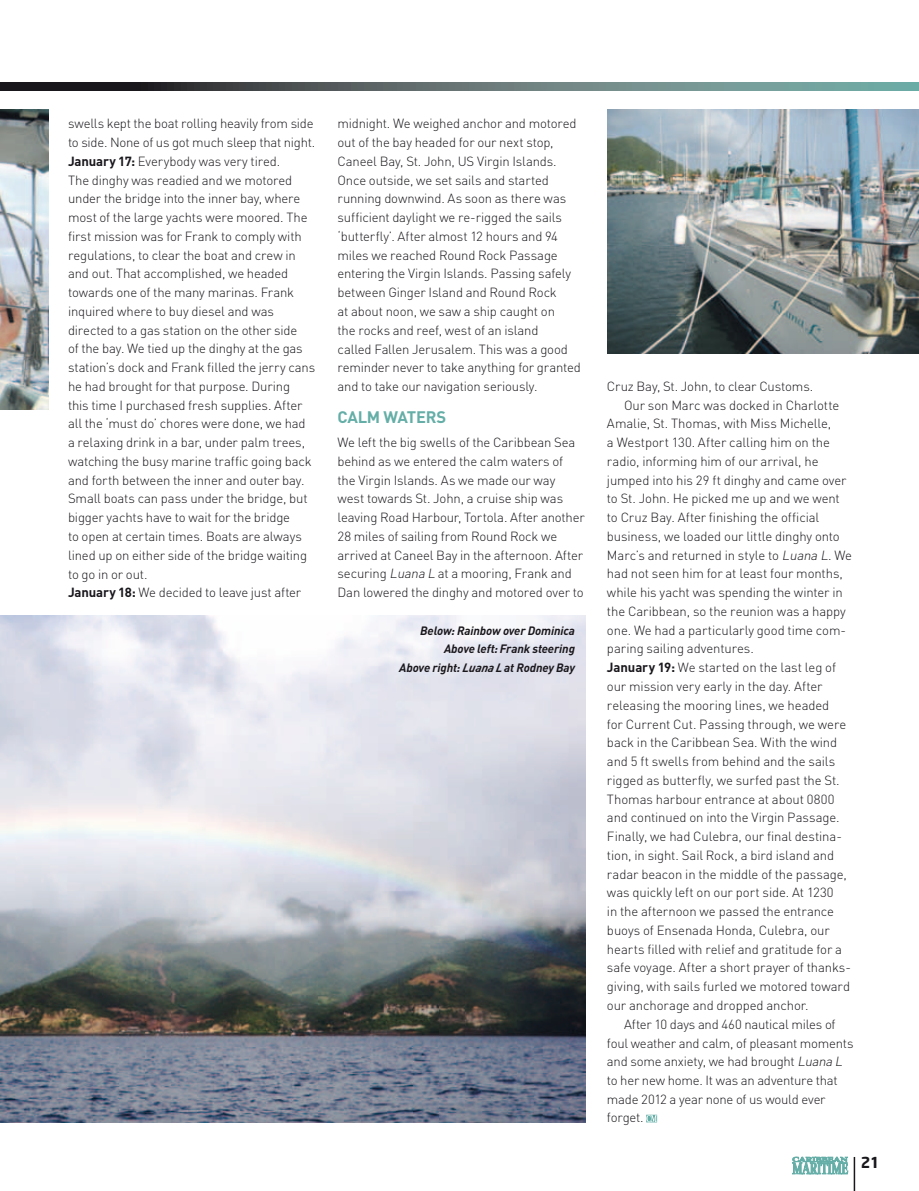
<style>
.page{position:relative;width:919px;height:1191px;background:#fff}
.page>*{position:absolute;margin:0;border:0;box-sizing:border-box;transform-origin:0 0}
.t1{font:700 16.5px "DIN Pro";letter-spacing:.03em;color:#64aea7}
.t2{font:700 15px "Neo Sans";color:#1a171c}
.t3{font:300 13.2px/18.8px "DIN Pro";letter-spacing:-.01em;color:#1a171c}
.t4{font:italic 700 12px/18.8px "DIN";letter-spacing:-.01em;color:#1a171c;text-align:right}
.s1{font-weight:700}
.s2{font-style:italic}
</style>
<div class="page">
<hr style="left:853px;top:1157px;width:2px;height:34px;background:#1a171c">
<svg style="left:792px;top:1156px;width:56px;height:18px"></svg>
<svg style="left:646px;top:1114px;width:11px;height:8px"></svg>
<img style="left:607px;top:109px;width:311px;height:244px">
<img style="left:0;top:616px;width:585px;height:507px">
<img style="left:0;top:109px;width:48px;height:300px">
<svg style="left:0;top:82px;width:918px;height:9px;background:#576969"></svg>
<p class="t3" style="left:68px;top:114px;width:249px">swells kept the boat rolling heavily from side to side. None of us got much sleep that night.<br><span class="s1">January 17:</span> Everybody was very tired.<br>The dinghy was readied and we motored under the bridge into the inner bay, where most of the large yachts were moored. The first mission was for Frank to comply with regulations, to clear the boat and crew in and out. That accomplished, we headed towards one of the many marinas. Frank inquired where to buy diesel and was directed to a gas station on the other side<br>of the bay. We tied up the dinghy at the gas station’s dock and Frank filled the jerry cans he had brought for that purpose. During<br>this time I purchased fresh supplies. After all the ‘must do’ chores were done, we had a relaxing drink in a bar, under palm trees, watching the busy marine traffic going back and forth between the inner and outer bay.<br>Small boats can pass under the bridge, but bigger yachts have to wait for the bridge<br>to open at certain times. Boats are always lined up on either side of the bridge waiting to go in or out.<br><span class="s1">January 18:</span> We decided to leave just after</p>
<p class="t3" style="left:337px;top:114px;width:245px">midnight. We weighed anchor and motored out of the bay headed for our next stop, Caneel Bay, St. John, US Virgin Islands.<br>Once outside, we set sails and started running downwind. As soon as there was sufficient daylight we re-rigged the sails ‘butterfly’. After almost 12 hours and 94 miles we reached Round Rock Passage entering the Virgin Islands. Passing safely between Ginger Island and Round Rock<br>at about noon, we saw a ship caught on<br>the rocks and reef, west of an island<br>called Fallen Jerusalem. This was a good reminder never to take anything for granted and to take our navigation seriously.</p>
<p class="t1" style="left:337px;top:406px;width:110px">calm wate rs</p>
<p class="t3" style="left:337px;top:432px;width:249px">We left the big swells of the Caribbean Sea behind as we entered the calm waters of<br>the Virgin Islands. As we made our way west towards St. John, a cruise ship was leaving Road Harbour, Tortola. After another 28 miles of sailing from Round Rock we arrived at Caneel Bay in the afternoon. After securing <span class="s2">Luana L</span> at a mooring, Frank and Dan lowered the dinghy and motored over to</p>
<p class="t4" style="left:399px;top:620px;width:177px">Below: Rainbow over Dominica<br>Above left: Frank steering<br>Above right: Luana L at Rodney Bay</p>
<p class="t3" style="left:607px;top:376px;width:208px">Cruz Bay, St. John, to clear Customs.</p>
<p class="t3" style="left:624px;top:395px;width:217px">Our son Marc was docked in Charlotte</p>
<p class="t3" style="left:607px;top:414px;width:226px">Amalie, St. Thomas, with Miss Michelle,</p>
<p class="t3" style="left:607px;top:432px;width:224px">a Westport 130. After calling him on the</p>
<p class="t3" style="left:607px;top:451px;width:213px">radio, informing him of our arrival, he</p>
<p class="t3" style="left:607px;top:470px;width:241px">jumped into his 29 ft dinghy and came over</p>
<p class="t3" style="left:607px;top:489px;width:234px">to St. John. He picked me up and we went</p>
<p class="t3" style="left:607px;top:507px;width:214px">to Cruz Bay. After finishing the official</p>
<p class="t3" style="left:607px;top:526px;width:234px">business, we loaded our little dinghy onto</p>
<p class="t3" style="left:607px;top:545px;width:246px">Marc’s and returned in style to <span class="s2">Luana L</span>. We</p>
<p class="t3" style="left:607px;top:564px;width:237px">had not seen him for at least four months,</p>
<p class="t3" style="left:607px;top:582px;width:237px">while his yacht was spending the winter in</p>
<p class="t3" style="left:607px;top:601px;width:240px">the Caribbean, so the reunion was a happy</p>
<p class="t3" style="left:607px;top:620px;width:241px">one. We had a particularly good time com-</p>
<p class="t3" style="left:607px;top:639px;width:148px">paring sailing adventures.</p>
<p class="t3" style="left:607px;top:657px;width:230px"><span class="s1">January 19:</span> We started on the last leg of</p>
<p class="t3" style="left:607px;top:676px;width:217px">our mission very early in the day. After</p>
<p class="t3" style="left:607px;top:695px;width:224px">releasing the mooring lines, we headed</p>
<p class="t3" style="left:607px;top:714px;width:241px">for Current Cut. Passing through, we were</p>
<p class="t3" style="left:607px;top:732px;width:232px">back in the Caribbean Sea. With the wind</p>
<p class="t3" style="left:607px;top:751px;width:230px">and 5 ft swells from behind and the sails</p>
<p class="t3" style="left:607px;top:770px;width:234px">rigged as butterfly, we surfed past the St.</p>
<p class="t3" style="left:607px;top:789px;width:229px">Thomas harbour entrance at about 0800</p>
<p class="t3" style="left:607px;top:807px;width:234px">and continued on into the Virgin Passage.</p>
<p class="t3" style="left:607px;top:826px;width:236px">Finally, we had Culebra, our final destina-</p>
<p class="t3" style="left:607px;top:845px;width:229px">tion, in sight. Sail Rock, a bird island and</p>
<p class="t3" style="left:607px;top:864px;width:241px">radar beacon in the middle of the passage,</p>
<p class="t3" style="left:607px;top:882px;width:228px">was quickly left on our port side. At 1230</p>
<p class="t3" style="left:607px;top:901px;width:229px">in the afternoon we passed the entrance</p>
<p class="t3" style="left:607px;top:920px;width:224px">buoys of Ensenada Honda, Culebra, our</p>
<p class="t3" style="left:607px;top:939px;width:237px">hearts filled with relief and gratitude for a</p>
<p class="t3" style="left:607px;top:957px;width:245px">safe voyage. After a short prayer of thanks-</p>
<p class="t3" style="left:607px;top:976px;width:245px">giving, with sails furled we motored toward</p>
<p class="t3" style="left:607px;top:995px;width:203px">our anchorage and dropped anchor.</p>
<p class="t3" style="left:624px;top:1014px;width:213px">After 10 days and 460 nautical miles of</p>
<p class="t3" style="left:607px;top:1032px;width:248px">foul weather and calm, of pleasant moments</p>
<p class="t3" style="left:607px;top:1051px;width:240px">and some anxiety, we had brought <span class="s2">Luana L</span></p>
<p class="t3" style="left:607px;top:1070px;width:232px">to her new home. It was an adventure that</p>
<p class="t3" style="left:607px;top:1089px;width:220px">made 2012 a year none of us would ever</p>
<p class="t3" style="left:607px;top:1107px;width:38px">forget.</p>
<p class="t2" style="left:860px;top:1156px;width:20px">21</p>
</div>
